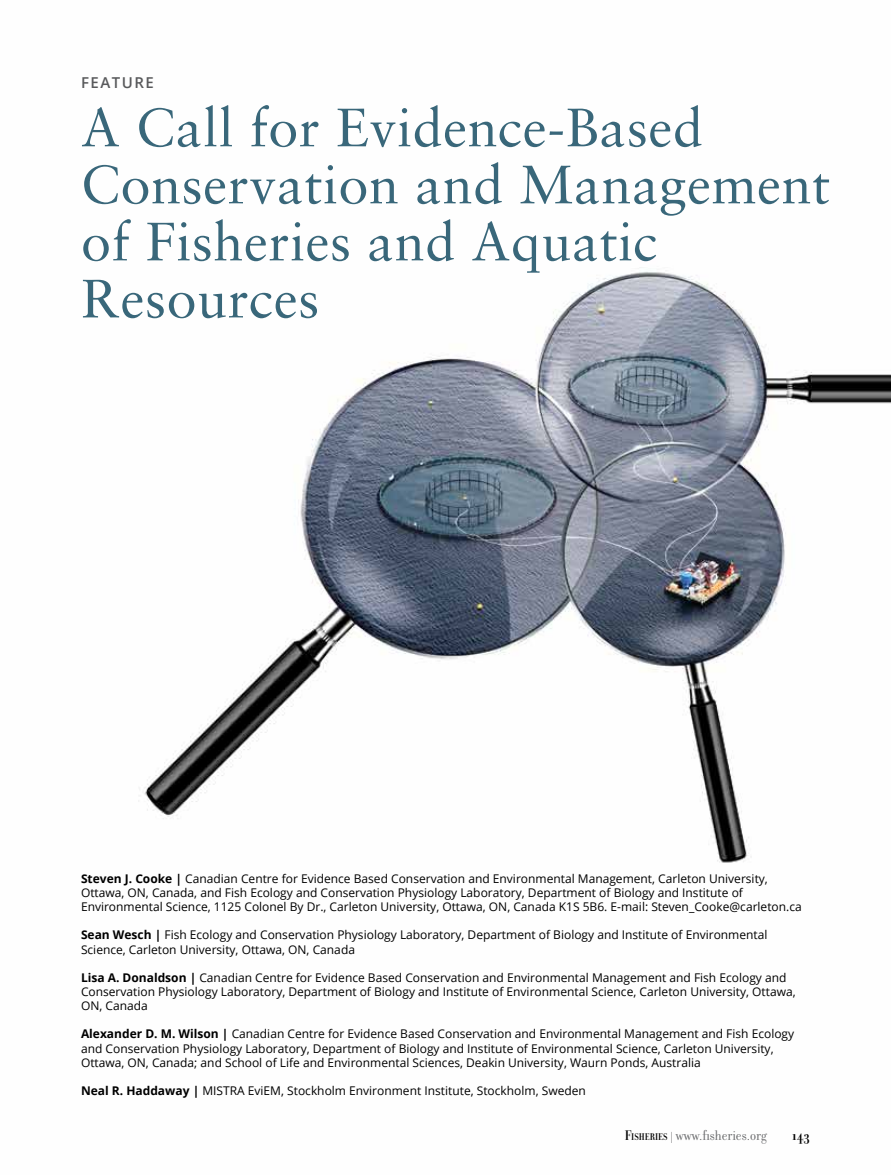
<style>
.page{position:relative;width:891px;height:1175px;background:#fff}
.page>*{position:absolute;margin:0;border:0;box-sizing:border-box;transform-origin:0 0}
.t1{font:54px/57px "Sabon";letter-spacing:.01em;color:#39677a}
.t2{font:15px "Filosofia Grand OT";color:#636466}
.t3{font:600 15px "Open Sans";letter-spacing:.1em;color:#58595b}
.t4{font:700 15px "Filosofia Grand OT";color:#000}
.t5{font:12px/14.4px "Open Sans";color:#000}
.s1{font-weight:700}
.s2{font-weight:700;color:#000}
.s3{font-weight:700;font-size:10.5px;color:#000}
</style>
<div class="page">
<img style="left:138px;top:267px;width:753px;height:596px">
<p class="t3" style="left:81px;top:72px;width:74px">FEATURE</p>
<h1 class="t1" style="left:81px;top:98px;width:751px">A Call for Evidence-Based<br>Conservation and Management of Fisheries and Aquatic<br>Resources</h1>
<p class="t5" style="left:81px;top:870px;width:722px"><span class="s1">Steven J. Cooke |</span> Canadian Centre for Evidence Based Conservation and Environmental Management, Carleton University,<br>Ottawa, ON, Canada, and Fish Ecology and Conservation Physiology Laboratory, Department of Biology and Institute of<br>Environmental Science, 1125 Colonel By Dr., Carleton University, Ottawa, ON, Canada K1S 5B6. E-mail: Steven_Cooke@carleton.ca</p>
<p class="t5" style="left:81px;top:927px;width:688px"><span class="s1">Sean Wesch |</span> Fish Ecology and Conservation Physiology Laboratory, Department of Biology and Institute of Environmental<br>Science, Carleton University, Ottawa, ON, Canada</p>
<p class="t5" style="left:81px;top:969px;width:716px"><span class="s1">Lisa A. Donaldson |</span> Canadian Centre for Evidence Based Conservation and Environmental Management and Fish Ecology and<br>Conservation Physiology Laboratory, Department of Biology and Institute of Environmental Science, Carleton University, Ottawa,<br>ON, Canada</p>
<p class="t5" style="left:81px;top:1026px;width:715px"><span class="s1">Alexander D. M. Wilson |</span> Canadian Centre for Evidence Based Conservation and Environmental Management and Fish Ecology and Conservation Physiology Laboratory, Department of Biology and Institute of Environmental Science, Carleton University,<br>Ottawa, ON, Canada; and School of Life and Environmental Sciences, Deakin University, Waurn Ponds, Australia</p>
<p class="t5" style="left:81px;top:1083px;width:506px"><span class="s1">Neal R. Haddaway |</span> MISTRA EviEM, Stockholm Environment Institute, Stockholm, Sweden</p>
<p class="t2" style="left:625px;top:1127px;width:143px"><span class="s2">F</span><span class="s3">ISHERIES</span> | www.fisheries.org</p>
<p class="t4" style="left:792px;top:1127px;width:20px">143</p>
</div>
